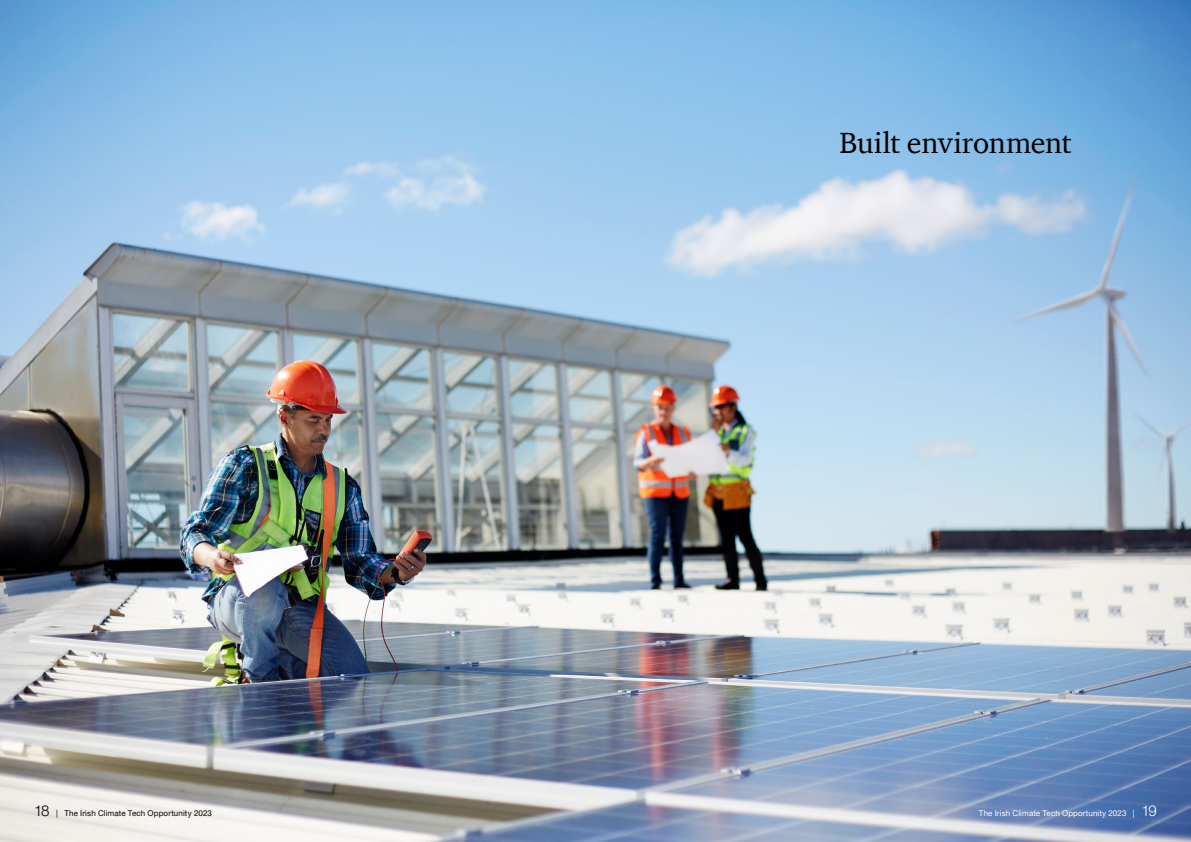
<style>
.page{position:relative;width:1191px;height:842px;background:#fff}
.page>*{position:absolute;margin:0;border:0;box-sizing:border-box;transform-origin:0 0}
.t1{font:30px "ITC Charter Com";letter-spacing:-.005em;color:#000}
.t2{font:8px "Helvetica Neue LT Pro";letter-spacing:.015em;color:#000}
.t3{font:8px "Helvetica Neue LT Pro";letter-spacing:.015em;color:#fff}
.s1{font-weight:300;font-size:15px}
</style>
<div class="page">
<img style="left:0;top:0;width:1191px;height:842px">
<p class="t2" style="left:34px;top:808px;width:179px"><span class="s1">18</span> | The Irish Climate Tech Opportunity 2023</p>
<h1 class="t1" style="left:839px;top:124px;width:234px">Built environment</h1>
<p class="t3" style="left:979px;top:808px;width:179px">The Irish Climate Tech Opportunity 2023 | <span class="s1">19</span></p>
</div>
